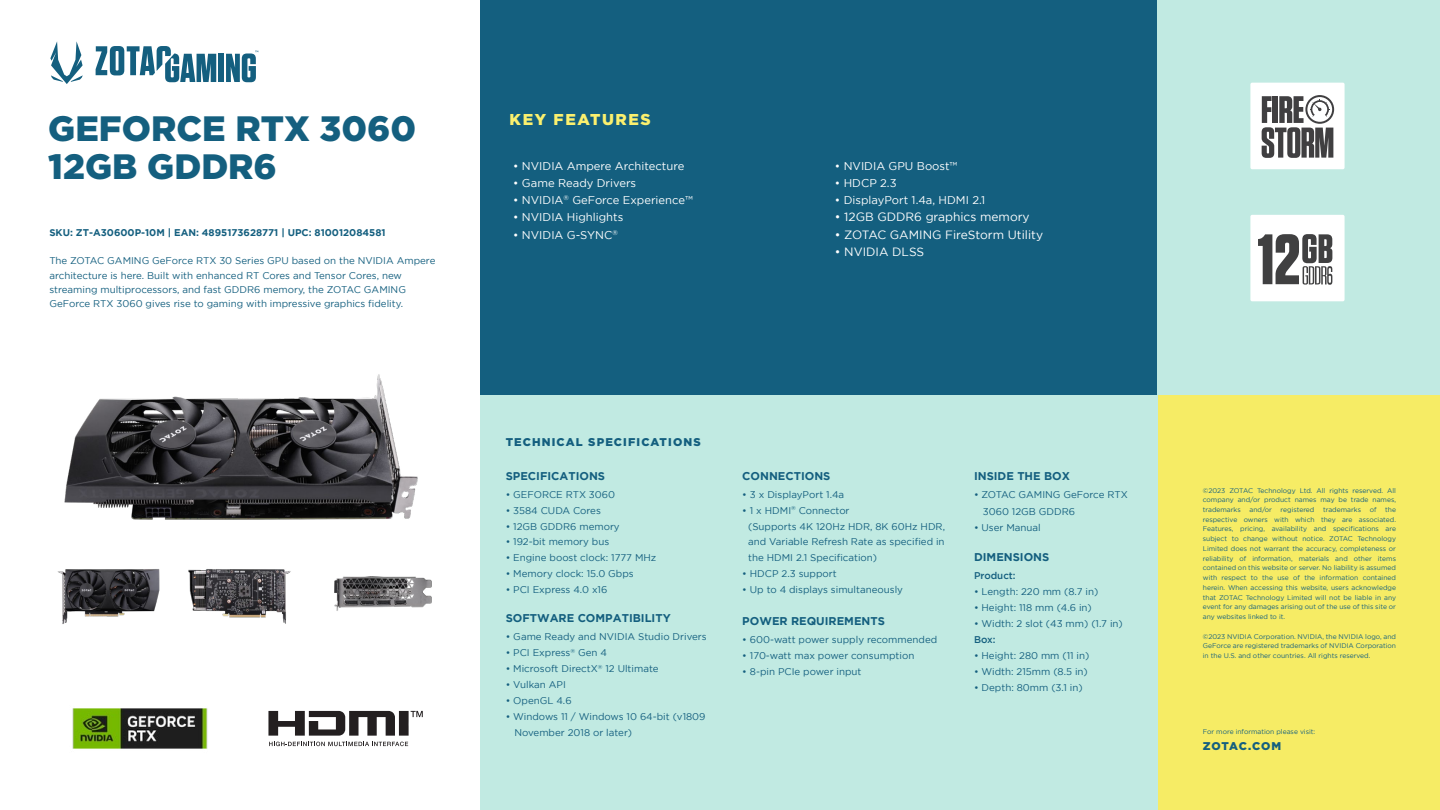
<style>
.page{position:relative;width:1440px;height:810px;background:#fff}
.page>*{position:absolute;margin:0;border:0;box-sizing:border-box;transform-origin:0 0}
.t1{font:900 35.25px/37.5px "Gotham";color:#145f7f}
.t2{font:900 15.75px "Gotham";letter-spacing:.1em;color:#fbf06e}
.t3{font:12px "Gotham";color:#fff}
.t4{font:11.25px "Gotham";color:#fff}
.t5{font:700 11.25px "Gotham";color:#145f7f}
.t6{font:900 11.25px "Gotham";letter-spacing:.1em;color:#145f7f}
.t7{font:900 11.25px "Gotham";letter-spacing:.07em;color:#145f7f}
.t8{font:9.75px/16px "Gotham";color:#145f7f}
.t9{font:700 9.75px "Gotham";color:#145f7f}
.t10{font:500 9.75px "Gotham";color:#145f7f}
.t11{font:6.75px/9.8px "Gotham";color:#145f7f;text-align:justify}
</style>
<div class="page">
<div style="left:1158px;top:384px;width:282px;height:426px;background:#f6ec65"></div>
<div style="left:480px;top:384px;width:678px;height:426px;background:#c1eae2"></div>
<div style="left:480px;top:0;width:678px;height:394px;background:#145f7f"></div>
<div style="left:1157px;top:0;width:283px;height:394px;background:#c1eae2"></div>
<div style="left:1250px;top:215px;width:95px;height:86px;background:#fff;border-radius:2px"></div>
<svg style="left:1258px;top:234px;width:74px;height:51px"></svg>
<svg style="left:50px;top:41px;width:33px;height:43px"></svg>
<svg style="left:96px;top:46px;width:120px;height:36px"></svg>
<div style="left:218px;top:54px;width:6px;height:28px;background:#145f7f"></div>
<svg style="left:226px;top:51px;width:32px;height:31px"></svg>
<div style="left:1250px;top:83px;width:95px;height:86px;background:#fff;border-radius:2px"></div>
<svg style="left:1262px;top:95px;width:72px;height:63px"></svg>
<svg style="left:268px;top:711px;width:155px;height:25px"></svg>
<svg style="left:269px;top:742px;width:139px;height:4px"></svg>
<img style="left:72px;top:708px;width:136px;height:41px">
<img style="left:62px;top:602px;width:95px;height:22px">
<img style="left:57px;top:374px;width:361px;height:228px">
<img style="left:325px;top:552px;width:107px;height:59px">
<img style="left:179px;top:550px;width:118px;height:74px">
<h1 class="t1" style="left:48px;top:109px;width:369px">GEFORCE RTX 3060<br>12GB GDDR6</h1>
<p class="t9" style="left:49px;top:227px;width:338px">SKU: ZT-A30600P-10M | EAN: 4895173628771 | UPC: 810012084581</p>
<p class="t8" style="left:49px;top:254px;width:388px;line-height:14.2px">The ZOTAC GAMING GeForce RTX 30 Series GPU based on the NVIDIA Ampere architecture is here. Built with enhanced RT Cores and Tensor Cores, new streaming multiprocessors, and fast GDDR6 memory, the ZOTAC GAMING GeForce RTX 3060 gives rise to gaming with impressive graphics fidelity.</p>
<h2 class="t2" style="left:510px;top:110px;width:143px">KEY FEATURES</h2>
<p class="t4" style="left:513px;top:159px;width:173px">• NVIDIA Ampere Architecture</p>
<p class="t4" style="left:513px;top:177px;width:125px">• Game Ready Drivers</p>
<p class="t4" style="left:513px;top:194px;width:181px">• NVIDIA<sup>®</sup> GeForce Experience™</p>
<p class="t4" style="left:513px;top:211px;width:112px">• NVIDIA Highlights</p>
<p class="t4" style="left:513px;top:228px;width:106px">• NVIDIA G-SYNC<sup>®</sup></p>
<p class="t4" style="left:835px;top:159px;width:124px">• NVIDIA GPU Boost™</p>
<p class="t4" style="left:835px;top:177px;width:63px">• HDCP 2.3</p>
<p class="t4" style="left:835px;top:194px;width:152px">• DisplayPort 1.4a, HDMI 2.1</p>
<p class="t3" style="left:835px;top:211px;width:196px">• 12GB GDDR6 graphics memory</p>
<p class="t3" style="left:835px;top:228px;width:210px">• ZOTAC GAMING FireStorm Utility</p>
<p class="t3" style="left:835px;top:245px;width:91px">• NVIDIA DLSS</p>
<p class="t6" style="left:506px;top:436px;width:197px">TECHNICAL SPECIFICATIONS</p>
<p class="t5" style="left:506px;top:470px;width:101px">SPECIFICATIONS</p>
<p class="t8" style="left:506px;top:486px;width:111px">• GEFORCE RTX 3060</p>
<p class="t8" style="left:506px;top:502px;width:97px">• 3584 CUDA Cores</p>
<p class="t8" style="left:506px;top:518px;width:116px">• 12GB GDDR6 memory</p>
<p class="t8" style="left:506px;top:534px;width:105px">• 192-bit memory bus</p>
<p class="t8" style="left:506px;top:550px;width:152px">• Engine boost clock: 1777 MHz</p>
<p class="t8" style="left:506px;top:566px;width:129px">• Memory clock: 15.0 Gbps</p>
<p class="t8" style="left:506px;top:582px;width:103px">• PCI Express 4.0 x16</p>
<p class="t5" style="left:506px;top:611px;width:167px">SOFTWARE COMPATIBILITY</p>
<p class="t8" style="left:506px;top:628px;width:203px">• Game Ready and NVIDIA Studio Drivers</p>
<p class="t8" style="left:506px;top:644px;width:103px">• PCI Express<sup>®</sup> Gen 4</p>
<p class="t8" style="left:506px;top:660px;width:154px">• Microsoft DirectX<sup>®</sup> 12 Ultimate</p>
<p class="t8" style="left:506px;top:676px;width:62px">• Vulkan API</p>
<p class="t8" style="left:506px;top:692px;width:67px">• OpenGL 4.6</p>
<p class="t8" style="left:514px;top:708px;width:193px;text-indent:-9px">• Windows 11 / Windows 10 64-bit (v1809<br>November 2018 or later)</p>
<p class="t5" style="left:742px;top:470px;width:90px">CONNECTIONS</p>
<p class="t8" style="left:742px;top:486px;width:103px">• 3 x DisplayPort 1.4a</p>
<p class="t8" style="left:748px;top:502px;width:198px;text-indent:-6px">• 1 x HDMI<sup>®</sup> Connector<br>(Supports 4K 120Hz HDR, 8K 60Hz HDR, and Variable Refresh Rate as specified in the HDMI 2.1 Specification)</p>
<p class="t8" style="left:742px;top:566px;width:96px">• HDCP 2.3 support</p>
<p class="t8" style="left:742px;top:582px;width:162px">• Up to 4 displays simultaneously</p>
<p class="t5" style="left:742px;top:615px;width:144px">POWER REQUIREMENTS</p>
<p class="t8" style="left:742px;top:631px;width:196px">• 600-watt power supply recommended</p>
<p class="t8" style="left:742px;top:647px;width:174px">• 170-watt max power consumption</p>
<p class="t8" style="left:742px;top:663px;width:121px">• 8-pin PCIe power input</p>
<p class="t5" style="left:974px;top:470px;width:98px">INSIDE THE BOX</p>
<p class="t8" style="left:983px;top:485px;width:146px;line-height:17.5px;text-indent:-9px">• ZOTAC GAMING GeForce RTX<br>3060 12GB GDDR6</p>
<p class="t8" style="left:974px;top:519px;width:68px">• User Manual</p>
<p class="t5" style="left:974px;top:551px;width:77px">DIMENSIONS</p>
<p class="t10" style="left:974px;top:570px;width:43px">Product:</p>
<p class="t8" style="left:974px;top:583px;width:126px">• Length: 220 mm (8.7 in)</p>
<p class="t8" style="left:974px;top:599px;width:119px">• Height: 118 mm (4.6 in)</p>
<p class="t8" style="left:974px;top:615px;width:150px">• Width: 2 slot (43 mm) (1.7 in)</p>
<p class="t10" style="left:974px;top:634px;width:23px">Box:</p>
<p class="t8" style="left:974px;top:647px;width:117px">• Height: 280 mm (11 in)</p>
<p class="t8" style="left:974px;top:663px;width:115px">• Width: 215mm (8.5 in)</p>
<p class="t8" style="left:974px;top:679px;width:110px">• Depth: 80mm (3.1 in)</p>
<p class="t11" style="left:1203px;top:485px;width:195px">©2023 ZOTAC Technology Ltd. All rights reserved. All company and/or product names may be trade names, trademarks</p>
<p class="t11" style="left:1249px;top:505px;width:24px">and/or</p>
<p class="t11" style="left:1281px;top:505px;width:35px">registered</p>
<p class="t11" style="left:1323px;top:505px;width:39px">trademarks</p>
<p class="t11" style="left:1370px;top:505px;width:8px">of</p>
<p class="t11" style="left:1203px;top:505px;width:195px;text-indent:182px">the respective owners with which they are associated.<br>Features, pricing, availability and specifications are subject to change without notice. ZOTAC Technology Limited does not warrant the accuracy, completeness or reliability of information, materials and other items contained on this website or server. No liability is assumed with respect to the use of the information contained herein. When accessing this website, users acknowledge that ZOTAC Technology Limited will not be liable in any event for any damages arising out of the use of this site or any websites linked to it.</p>
<p class="t11" style="left:1203px;top:631px;width:195px">©2023 NVIDIA Corporation. NVIDIA, the NVIDIA logo, and GeForce are registered trademarks of NVIDIA Corporation in the U.S. and other countries. All rights reserved.</p>
<p class="t11" style="left:1203px;top:726px;width:114px">For more information please visit:</p>
<p class="t7" style="left:1203px;top:739px;width:80px">ZOTAC.COM</p>
</div>
